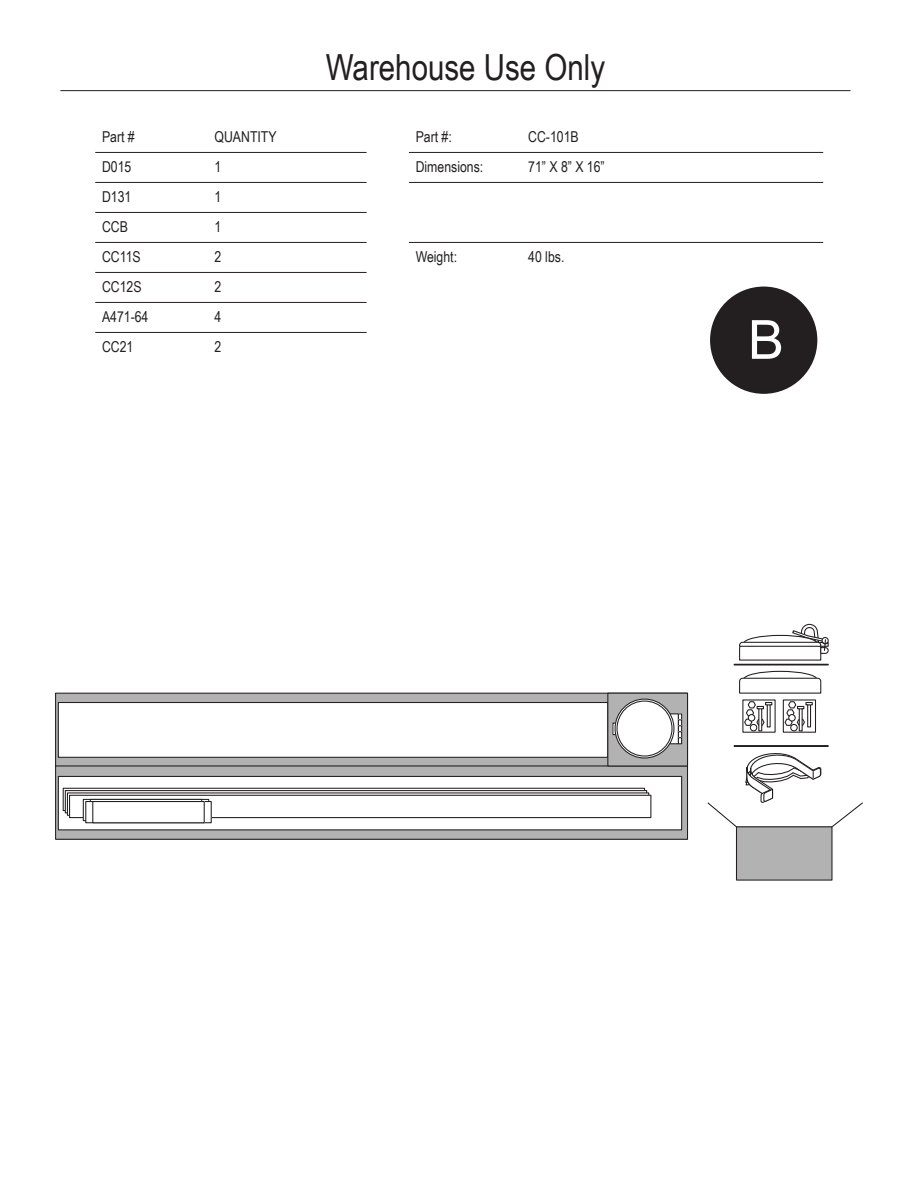
<style>
.page{position:relative;width:918px;height:1188px;background:#fff}
.page>*{position:absolute;margin:0;border:0;box-sizing:border-box;transform-origin:0 0}
.t1{font:54px "Arial";color:#fff}
.t2{font:36px "Arial Narrow";color:#231f20}
.t3{font:15px "Arial Narrow";color:#231f20}
</style>
<div class="page">
<hr style="left:409px;top:152px;width:414px;height:1px;background:#231f20">
<hr style="left:409px;top:182px;width:414px;height:1px;background:#231f20">
<hr style="left:409px;top:242px;width:414px;height:1px;background:#231f20">
<div style="left:710px;top:287px;width:107px;height:107px;background:#231f20;border-radius:50%"></div>
<hr style="left:95px;top:152px;width:272px;height:1px;background:#231f20">
<hr style="left:95px;top:182px;width:272px;height:1px;background:#231f20">
<hr style="left:95px;top:212px;width:272px;height:1px;background:#231f20">
<hr style="left:95px;top:242px;width:272px;height:1px;background:#231f20">
<hr style="left:95px;top:272px;width:272px;height:1px;background:#231f20">
<hr style="left:95px;top:302px;width:272px;height:1px;background:#231f20">
<hr style="left:95px;top:332px;width:272px;height:1px;background:#231f20">
<hr style="left:60px;top:90px;width:790px;height:1px;background:#231f20">
<div style="left:736px;top:827px;width:96px;height:53px;background:#b2b2b2"></div>
<div style="left:736px;top:826px;width:97px;height:55px;border:1px solid #231f20"></div>
<svg style="left:707px;top:802px;width:31px;height:26px"></svg>
<svg style="left:830px;top:802px;width:33px;height:26px"></svg>
<div style="left:743px;top:671px;width:74px;height:17px;border:1px solid #231f20;border-radius:50%"></div>
<svg style="left:739px;top:677px;width:83px;height:17px"></svg>
<svg style="left:739px;top:623px;width:90px;height:38px"></svg>
<div style="left:734px;top:664px;width:95px;height:2px;border:1px solid #231f20"></div>
<div style="left:734px;top:745px;width:95px;height:2px;border:1px solid #231f20"></div>
<div style="left:783px;top:699px;width:33px;height:34px;border:1px solid #231f20"></div>
<div style="left:807px;top:704px;width:4px;height:23px;border:1px solid #231f20"></div>
<div style="left:799px;top:708px;width:4px;height:23px;border:1px solid #231f20"></div>
<div style="left:790px;top:724px;width:8px;height:7px;border:1px solid #231f20;border-radius:50%"></div>
<svg style="left:784px;top:700px;width:29px;height:26px"></svg>
<div style="left:788px;top:714px;width:8px;height:8px;border:1px solid #231f20;border-radius:50%"></div>
<svg style="left:749px;top:702px;width:24px;height:29px"></svg>
<div style="left:767px;top:704px;width:4px;height:23px;border:1px solid #231f20"></div>
<svg style="left:743px;top:700px;width:29px;height:26px"></svg>
<div style="left:758px;top:708px;width:4px;height:23px;border:1px solid #231f20"></div>
<div style="left:750px;top:724px;width:7px;height:7px;background:#fff;border-radius:50%"></div>
<div style="left:750px;top:724px;width:7px;height:7px;border:1px solid #231f20;border-radius:50%"></div>
<div style="left:748px;top:715px;width:7px;height:6px;background:#fff;border-radius:50%"></div>
<div style="left:748px;top:714px;width:7px;height:8px;border:1px solid #231f20;border-radius:50%"></div>
<svg style="left:745px;top:753px;width:77px;height:50px"></svg>
<div style="left:55px;top:693px;width:633px;height:74px;background:#b2b2b2;border:1px solid #231f20"></div>
<div style="left:56px;top:766px;width:632px;height:73px;background:#b2b2b2"></div>
<div style="left:55px;top:765px;width:633px;height:75px;border:1px solid #231f20"></div>
<div style="left:58px;top:776px;width:624px;height:54px;background:#fff"></div>
<div style="left:58px;top:776px;width:624px;height:54px;border:1px solid #231f20"></div>
<div style="left:58px;top:702px;width:550px;height:56px;background:#fff;border:1px solid #231f20"></div>
<div style="left:607px;top:693px;width:81px;height:74px;border:1px solid #231f20"></div>
<svg style="left:671px;top:715px;width:6px;height:27px"></svg>
<div style="left:667px;top:713px;width:12px;height:31px;border:1px solid #231f20"></div>
<svg style="left:678px;top:713px;width:4px;height:31px"></svg>
<svg style="left:615px;top:699px;width:59px;height:59px"></svg>
<div style="left:615px;top:699px;width:59px;height:60px;border:1px solid #231f20;border-radius:50%"></div>
<div style="left:617px;top:701px;width:55px;height:55px;background:#fff;border-radius:50%"></div>
<div style="left:617px;top:701px;width:56px;height:56px;border:1px solid #231f20;border-radius:50%"></div>
<div style="left:63px;top:788px;width:582px;height:23px;border:1px solid #231f20"></div>
<div style="left:65px;top:790px;width:582px;height:23px;border:1px solid #231f20"></div>
<div style="left:67px;top:793px;width:582px;height:22px;background:#c8c7c7"></div>
<div style="left:70px;top:795px;width:581px;height:23px;background:#fff"></div>
<div style="left:69px;top:795px;width:582px;height:23px;border:1px solid #231f20"></div>
<div style="left:83px;top:799px;width:126px;height:22px;border:1px solid #231f20"></div>
<div style="left:90px;top:799px;width:112px;height:22px;border:1px solid #231f20"></div>
<div style="left:86px;top:802px;width:125px;height:21px;background:#fff"></div>
<div style="left:85px;top:801px;width:127px;height:22px;border:1px solid #231f20"></div>
<div style="left:92px;top:801px;width:113px;height:22px;border:1px solid #231f20"></div>
<p class="t3" style="left:102px;top:126px;width:34px">Part #</p>
<p class="t3" style="left:214px;top:126px;width:64px">QUANTITY</p>
<p class="t3" style="left:102px;top:156px;width:31px">D015</p>
<p class="t3" style="left:214px;top:156px;width:8px">1</p>
<p class="t3" style="left:102px;top:186px;width:31px">D131</p>
<p class="t3" style="left:214px;top:186px;width:8px">1</p>
<p class="t3" style="left:102px;top:216px;width:27px">CCB</p>
<p class="t3" style="left:214px;top:216px;width:8px">1</p>
<p class="t3" style="left:102px;top:246px;width:40px">CC11S</p>
<p class="t3" style="left:214px;top:246px;width:8px">2</p>
<p class="t3" style="left:102px;top:276px;width:41px">CC12S</p>
<p class="t3" style="left:214px;top:276px;width:8px">2</p>
<p class="t3" style="left:102px;top:306px;width:48px">A471-64</p>
<p class="t3" style="left:214px;top:306px;width:8px">4</p>
<p class="t3" style="left:102px;top:336px;width:33px">CC21</p>
<p class="t3" style="left:214px;top:336px;width:8px">2</p>
<h2 class="t2" style="left:326px;top:41px;width:281px">Warehouse Use Only</h2>
<p class="t3" style="left:416px;top:126px;width:38px">Part #:</p>
<p class="t3" style="left:528px;top:126px;width:52px">CC-101B</p>
<p class="t3" style="left:416px;top:156px;width:69px">Dimensions:</p>
<p class="t3" style="left:528px;top:156px;width:78px">71” X 8” X 16”</p>
<p class="t3" style="left:416px;top:246px;width:43px">Weight:</p>
<p class="t3" style="left:528px;top:246px;width:38px">40 lbs.</p>
<h1 class="t1" style="left:748px;top:304px;width:38px">B</h1>
</div>
